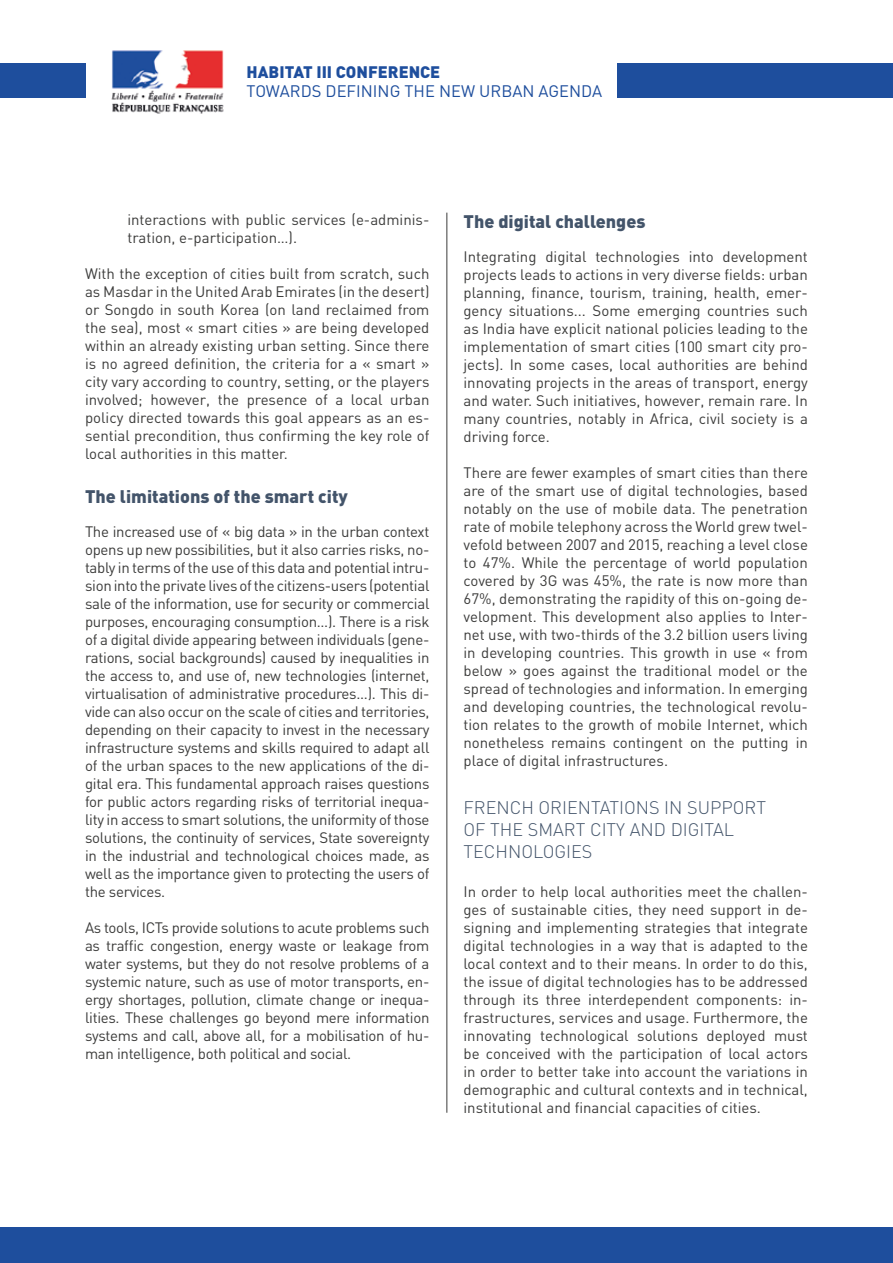
<style>
.page{position:relative;width:893px;height:1263px;background:#fff}
.page>*{position:absolute;margin:0;border:0;box-sizing:border-box;transform-origin:0 0}
.t1{font:300 18px/21.6px "DIN";color:#43546a}
.t2{font:900 18px "DIN";color:#43546a}
.t3{font:16.5px "DIN";color:#1e4e9d}
.t4{font:900 16.5px "DIN";color:#1e4e9d}
.t5{font:15px/18px "DIN";color:#3c3c3b;text-align:justify}
</style>
<div class="page">
<hr style="left:446px;top:213px;width:1px;height:900px;background:#3c3c3b">
<div style="left:0;top:1227px;width:893px;height:36px;background:#1e4e9d"></div>
<img style="left:111px;top:50px;width:113px;height:64px">
<div style="left:0;top:64px;width:85px;height:34px;background:#1e4e9d"></div>
<div style="left:618px;top:64px;width:275px;height:34px;background:#1e4e9d"></div>
<p class="t4" style="left:247px;top:61px;width:195px">HABITAT III CONFERENCE</p>
<p class="t3" style="left:247px;top:81px;width:357px">TOWARDS DEFINING THE NEW URBAN AGENDA</p>
<p class="t5" style="left:127px;top:210px;width:304px">interactions with public services (e-adminis&shy;tration, e-participation…).</p>
<p class="t5" style="left:85px;top:264px;width:346px">With the exception of cities built from scratch, such as Masdar in the United Arab Emirates (in the desert) or Songdo in south Korea (on land reclaimed from the sea), most « smart cities » are being developed within an already existing urban setting. Since there is no agreed definition, the criteria for a « smart » city vary according to country, setting, or the players involved; however, the presence of a local urban policy directed towards this goal appears as an es&shy;sential precondition, thus confirming the key role of local authorities in this matter.</p>
<p class="t2" style="left:85px;top:484px;width:264px">The limitations of the smart city</p>
<p class="t5" style="left:85px;top:522px;width:346px">The increased use of « big data » in the urban context opens up new possibilities, but it also carries risks, no&shy;tably in terms of the use of this data and potential intru&shy;sion into the private lives of the citizens-users (potential sale of the information, use for security or commercial purposes, encouraging consumption...). There is a risk of a digital divide appearing between individuals (gene&shy;rations, social backgrounds) caused by inequalities in the access to, and use of, new technologies (internet, virtualisation of administrative procedures...). This di&shy;vide can also occur on the scale of cities and territories, depending on their capacity to invest in the necessary infrastructure systems and skills required to adapt all of the urban spaces to the new applications of the di&shy;gital era. This fundamental approach raises questions for public actors regarding risks of territorial inequa&shy;lity in access to smart solutions, the uniformity of those solutions, the continuity of services, State sovereignty in the industrial and technological choices made, as well as the importance given to protecting the users of the services.</p>
<p class="t5" style="left:85px;top:918px;width:346px">As tools, ICTs provide solutions to acute problems such as traffic congestion, energy waste or leakage from water systems, but they do not resolve problems of a systemic nature, such as use of motor transports, en&shy;ergy shortages, pollution, climate change or inequa&shy;lities. These challenges go beyond mere information systems and call, above all, for a mobilisation of hu&shy;man intelligence, both political and social.</p>
<p class="t2" style="left:463px;top:209px;width:183px">The digital challenges</p>
<p class="t5" style="left:463px;top:247px;width:346px">Integrating digital technologies into development projects leads to actions in very diverse fields: urban planning, finance, tourism, training, health, emer&shy;gency situations... Some emerging countries such as India have explicit national policies leading to the implementation of smart cities (100 smart city pro&shy;jects). In some cases, local authorities are behind innovating projects in the areas of transport, energy and water. Such initiatives, however, remain rare. In many countries, notably in Africa, civil society is a driving force.</p>
<p class="t5" style="left:463px;top:463px;width:346px">There are fewer examples of smart cities than there are of the smart use of digital technologies, based notably on the use of mobile data. The penetration rate of mobile telephony across the World grew twel&shy;vefold between 2007 and 2015, reaching a level close to 47%. While the percentage of world population covered by 3G was 45%, the rate is now more than 67%, demonstrating the rapidity of this on-going de&shy;velopment. This development also applies to Inter&shy;net use, with two-thirds of the 3.2 billion users living in developing countries. This growth in use « from below » goes against the traditional model or the spread of technologies and information. In emerging and developing countries, the technological revolu&shy;tion relates to the growth of mobile Internet, which nonetheless remains contingent on the putting in place of digital infrastructures.</p>
<p class="t1" style="left:463px;top:797px;width:304px">FRENCH ORIENTATIONS IN SUPPORT<br>OF THE SMART CITY AND DIGITAL<br>TECHNOLOGIES</p>
<p class="t5" style="left:463px;top:882px;width:346px">In order to help local authorities meet the challen&shy;ges of sustainable cities, they need support in de&shy;signing and implementing strategies that integrate digital technologies in a way that is adapted to the local context and to their means. In order to do this, the issue of digital technologies has to be addressed through its three interdependent components: in&shy;frastructures, services and usage. Furthermore, the innovating technological solutions deployed must be conceived with the participation of local actors in order to better take into account the variations in demographic and cultural contexts and in technical, institutional and financial capacities of cities.</p>
</div>
